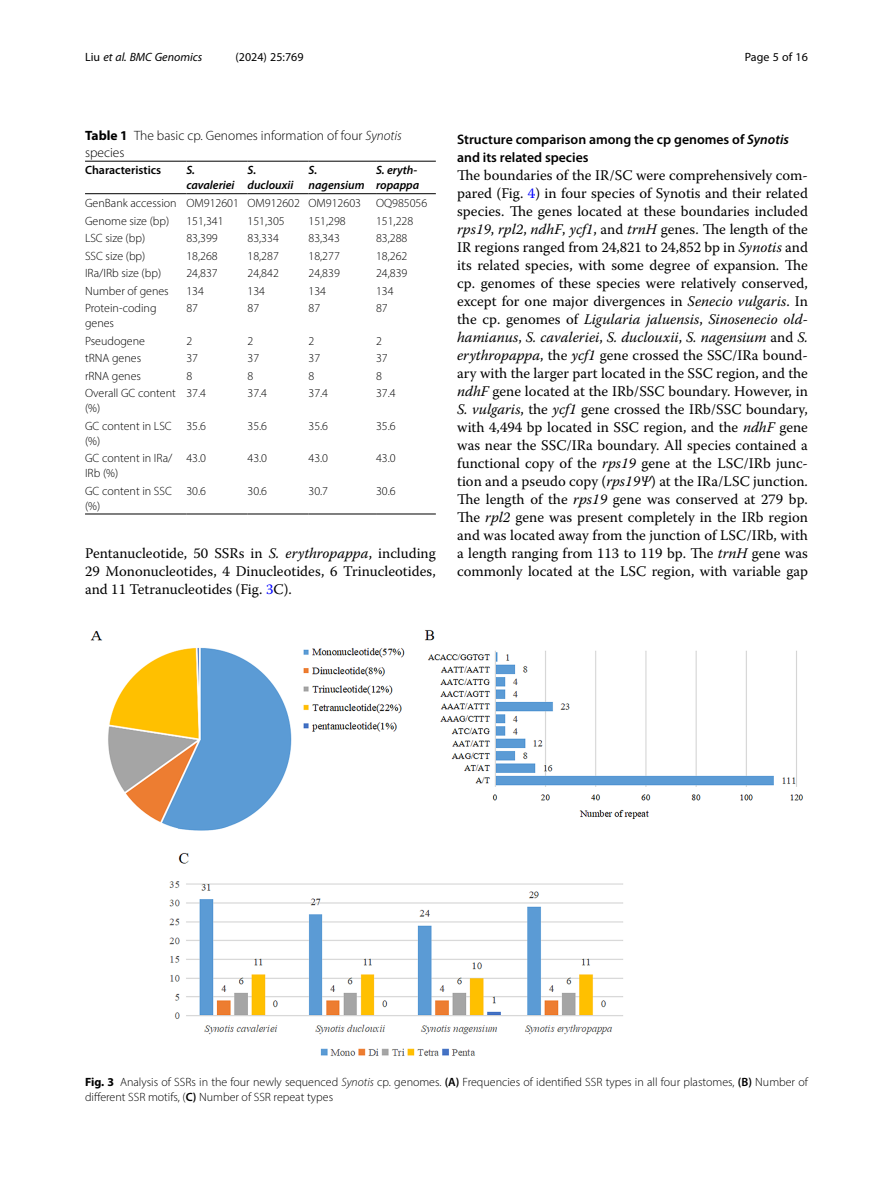
<style>
.page{position:relative;width:893px;height:1191px;background:#fff}
.page>*{position:absolute;margin:0;border:0;box-sizing:border-box;transform-origin:0 0}
.Body_Text{font:14.7px/18px "Warnock Pro";color:#000;text-align:justify}
.Head_2{font:600 13.8px/18px "Myriad Pro";color:#000}
.Table_Caption{font:300 13.5px/16.5px "Myriad Pro";color:#000}
.Table_Body{font:300 12px/15px "Myriad Pro";color:#000}
.Figure_Caption{font:300 12px/15px "Myriad Pro";color:#000}
.Table_Head{font:italic 600 12px/15px "Myriad Pro";color:#000}
.t1{font:12px "Myriad Pro";color:#000}
.t2{font:italic 12px "Myriad Pro";color:#000}
.Table_Head-2{font:600 12px "Myriad Pro";color:#000}
.s1{font-style:normal}
.s2{font-weight:700}
.s3{font-style:italic}
.s4{color:#00f}
.s5{font-weight:600}
</style>
<div class="page">
<hr style="left:85px;top:193px;width:101px;height:1px;background:#000">
<hr style="left:186px;top:161px;width:61px;height:1px;background:#000">
<hr style="left:186px;top:193px;width:61px;height:1px;background:#000">
<hr style="left:247px;top:161px;width:61px;height:1px;background:#000">
<hr style="left:247px;top:193px;width:61px;height:1px;background:#000">
<hr style="left:308px;top:161px;width:68px;height:1px;background:#000">
<hr style="left:308px;top:193px;width:68px;height:1px;background:#000">
<hr style="left:376px;top:161px;width:60px;height:1px;background:#000">
<hr style="left:376px;top:193px;width:60px;height:1px;background:#000">
<hr style="left:85px;top:514px;width:101px;height:1px;background:#000">
<hr style="left:186px;top:514px;width:61px;height:1px;background:#000">
<hr style="left:247px;top:514px;width:61px;height:1px;background:#000">
<hr style="left:308px;top:514px;width:68px;height:1px;background:#000">
<hr style="left:376px;top:514px;width:60px;height:1px;background:#000">
<hr style="left:85px;top:161px;width:101px;height:1px;background:#000">
<img style="left:90px;top:630px;width:713px;height:426px">
<p class="t2" style="left:85px;top:50px;width:119px"><span class="s1">Liu</span> et al. BMC Genomics</p>
<p class="t1" style="left:235px;top:50px;width:70px">(2024) 25:769</p>
<p class="t1" style="left:745px;top:50px;width:65px">Page 5 of 16</p>
<p class="Table_Caption" style="left:85px;top:128px;width:318px"><span class="s2">Table 1</span> The basic cp. Genomes information of four <span class="s3">Synotis </span>species</p>
<p class="Table_Head-2" style="left:85px;top:163px;width:78px">Characteristics</p>
<p class="Table_Head" style="left:186px;top:163px;width:50px">S. cavaleriei</p>
<p class="Table_Head" style="left:247px;top:163px;width:47px">S. duclouxii</p>
<p class="Table_Head" style="left:308px;top:163px;width:58px">S. nagensium</p>
<p class="Table_Head" style="left:376px;top:163px;width:45px">S. eryth&shy;ropappa</p>
<p class="Table_Body" style="left:85px;top:195px;width:93px">GenBank accession</p>
<p class="Table_Body" style="left:186px;top:195px;width:54px">OM912601</p>
<p class="Table_Body" style="left:247px;top:195px;width:54px">OM912602</p>
<p class="Table_Body" style="left:308px;top:195px;width:54px">OM912603</p>
<p class="Table_Body" style="left:376px;top:195px;width:53px">OQ985056</p>
<p class="Table_Body" style="left:85px;top:213px;width:86px">Genome size (bp)</p>
<p class="Table_Body" style="left:186px;top:213px;width:39px">151,341</p>
<p class="Table_Body" style="left:247px;top:213px;width:39px">151,305</p>
<p class="Table_Body" style="left:308px;top:213px;width:39px">151,298</p>
<p class="Table_Body" style="left:376px;top:213px;width:39px">151,228</p>
<p class="Table_Body" style="left:85px;top:230px;width:62px">LSC size (bp)</p>
<p class="Table_Body" style="left:186px;top:230px;width:33px">83,399</p>
<p class="Table_Body" style="left:247px;top:230px;width:33px">83,334</p>
<p class="Table_Body" style="left:308px;top:230px;width:33px">83,343</p>
<p class="Table_Body" style="left:376px;top:230px;width:33px">83,288</p>
<p class="Table_Body" style="left:85px;top:248px;width:62px">SSC size (bp)</p>
<p class="Table_Body" style="left:186px;top:248px;width:33px">18,268</p>
<p class="Table_Body" style="left:247px;top:248px;width:33px">18,287</p>
<p class="Table_Body" style="left:308px;top:248px;width:33px">18,277</p>
<p class="Table_Body" style="left:376px;top:248px;width:33px">18,262</p>
<p class="Table_Body" style="left:85px;top:265px;width:78px">IRa/IRb size (bp)</p>
<p class="Table_Body" style="left:186px;top:265px;width:33px">24,837</p>
<p class="Table_Body" style="left:247px;top:265px;width:33px">24,842</p>
<p class="Table_Body" style="left:308px;top:265px;width:33px">24,839</p>
<p class="Table_Body" style="left:376px;top:265px;width:33px">24,839</p>
<p class="Table_Body" style="left:85px;top:283px;width:85px">Number of genes</p>
<p class="Table_Body" style="left:186px;top:283px;width:19px">134</p>
<p class="Table_Body" style="left:247px;top:283px;width:19px">134</p>
<p class="Table_Body" style="left:308px;top:283px;width:19px">134</p>
<p class="Table_Body" style="left:376px;top:283px;width:19px">134</p>
<p class="Table_Body" style="left:85px;top:300px;width:73px">Protein-coding genes</p>
<p class="Table_Body" style="left:186px;top:300px;width:13px">87</p>
<p class="Table_Body" style="left:247px;top:300px;width:13px">87</p>
<p class="Table_Body" style="left:308px;top:300px;width:13px">87</p>
<p class="Table_Body" style="left:376px;top:300px;width:13px">87</p>
<p class="Table_Body" style="left:85px;top:333px;width:61px">Pseudogene</p>
<p class="Table_Body" style="left:186px;top:333px;width:7px">2</p>
<p class="Table_Body" style="left:247px;top:333px;width:7px">2</p>
<p class="Table_Body" style="left:308px;top:333px;width:7px">2</p>
<p class="Table_Body" style="left:376px;top:333px;width:7px">2</p>
<p class="Table_Body" style="left:85px;top:350px;width:58px">tRNA genes</p>
<p class="Table_Body" style="left:186px;top:350px;width:13px">37</p>
<p class="Table_Body" style="left:247px;top:350px;width:13px">37</p>
<p class="Table_Body" style="left:308px;top:350px;width:13px">37</p>
<p class="Table_Body" style="left:376px;top:350px;width:13px">37</p>
<p class="Table_Body" style="left:85px;top:368px;width:57px">rRNA genes</p>
<p class="Table_Body" style="left:186px;top:368px;width:7px">8</p>
<p class="Table_Body" style="left:247px;top:368px;width:7px">8</p>
<p class="Table_Body" style="left:308px;top:368px;width:7px">8</p>
<p class="Table_Body" style="left:376px;top:368px;width:7px">8</p>
<p class="Table_Body" style="left:85px;top:385px;width:92px">Overall GC content (%)</p>
<p class="Table_Body" style="left:186px;top:385px;width:21px">37.4</p>
<p class="Table_Body" style="left:247px;top:385px;width:21px">37.4</p>
<p class="Table_Body" style="left:308px;top:385px;width:21px">37.4</p>
<p class="Table_Body" style="left:376px;top:385px;width:21px">37.4</p>
<p class="Table_Body" style="left:85px;top:418px;width:88px">GC content in LSC (%)</p>
<p class="Table_Body" style="left:186px;top:418px;width:21px">35.6</p>
<p class="Table_Body" style="left:247px;top:418px;width:21px">35.6</p>
<p class="Table_Body" style="left:308px;top:418px;width:21px">35.6</p>
<p class="Table_Body" style="left:376px;top:418px;width:21px">35.6</p>
<p class="Table_Body" style="left:85px;top:450px;width:89px">GC content in IRa/<br>IRb (%)</p>
<p class="Table_Body" style="left:186px;top:450px;width:21px">43.0</p>
<p class="Table_Body" style="left:247px;top:450px;width:21px">43.0</p>
<p class="Table_Body" style="left:308px;top:450px;width:21px">43.0</p>
<p class="Table_Body" style="left:376px;top:450px;width:21px">43.0</p>
<p class="Table_Body" style="left:85px;top:483px;width:88px">GC content in SSC (%)</p>
<p class="Table_Body" style="left:186px;top:483px;width:21px">30.6</p>
<p class="Table_Body" style="left:247px;top:483px;width:21px">30.6</p>
<p class="Table_Body" style="left:308px;top:483px;width:21px">30.7</p>
<p class="Table_Body" style="left:376px;top:483px;width:21px">30.6</p>
<p class="Body_Text" style="left:85px;top:544px;width:352px">Pentanucleotide, 50 SSRs in <span class="s3">S. erythropappa</span>, including 29 Mononucleotides, 4 Dinucleotides, 6 Trinucleotides, and 11 Tetranucleotides (Fig. <span class="s4">3</span>C).</p>
<p class="Head_2" style="left:457px;top:130px;width:333px">Structure comparison among the cp genomes of <span class="s3">Synotis </span>and its related species</p>
<p class="Body_Text" style="left:457px;top:166px;width:352px">The boundaries of the IR/SC were comprehensively com&shy;pared (Fig. <span class="s4">4</span>) in four species of Synotis and their related species. The genes located at these boundaries included <span class="s3">rps19</span>, <span class="s3">rpl2</span>, <span class="s3">ndhF</span>, <span class="s3">ycf1</span>, and <span class="s3">trnH</span> genes. The length of the IR regions ranged from 24,821 to 24,852 bp in <span class="s3">Synotis</span> and its related species, with some degree of expansion. The cp. genomes of these species were relatively conserved, except for one major divergences in <span class="s3">Senecio vulgaris</span>. In the cp. genomes of <span class="s3">Ligularia jaluensis</span>, <span class="s3">Sinosenecio old&shy;hamianus</span>, <span class="s3">S. cavaleriei</span>, <span class="s3">S. duclouxii</span>, <span class="s3">S. nagensium</span> and <span class="s3">S. erythropappa</span>, the <span class="s3">ycf1</span> gene crossed the SSC/IRa bound&shy;ary with the larger part located in the SSC region, and the <span class="s3">ndhF</span> gene located at the IRb/SSC boundary. However, in <span class="s3">S. vulgaris</span>, the <span class="s3">ycf1</span> gene crossed the IRb/SSC boundary, with 4,494 bp located in SSC region, and the <span class="s3">ndhF</span> gene was near the SSC/IRa boundary. All species contained a functional copy of the <span class="s3">rps19</span> gene at the LSC/IRb junc&shy;tion and a pseudo copy (<span class="s3">rps19Ψ</span>) at the IRa/LSC junction.<br>The length of the <span class="s3">rps19</span> gene was conserved at 279 bp.<br>The <span class="s3">rpl2</span> gene was present completely in the IRb region and was located away from the junction of LSC/IRb, with a length ranging from 113 to 119 bp. The <span class="s3">trnH</span> gene was commonly located at the LSC region, with variable gap</p>
<p class="Figure_Caption" style="left:85px;top:1074px;width:724px"><span class="s2">Fig. 3</span> Analysis of SSRs in the four newly sequenced <span class="s3">Synotis</span> cp. genomes. <span class="s5">(A)</span> Frequencies of identified SSR types in all four plastomes, <span class="s5">(B)</span> Number of different SSR motifs, (<span class="s5">C)</span> Number of SSR repeat types</p>
</div>
